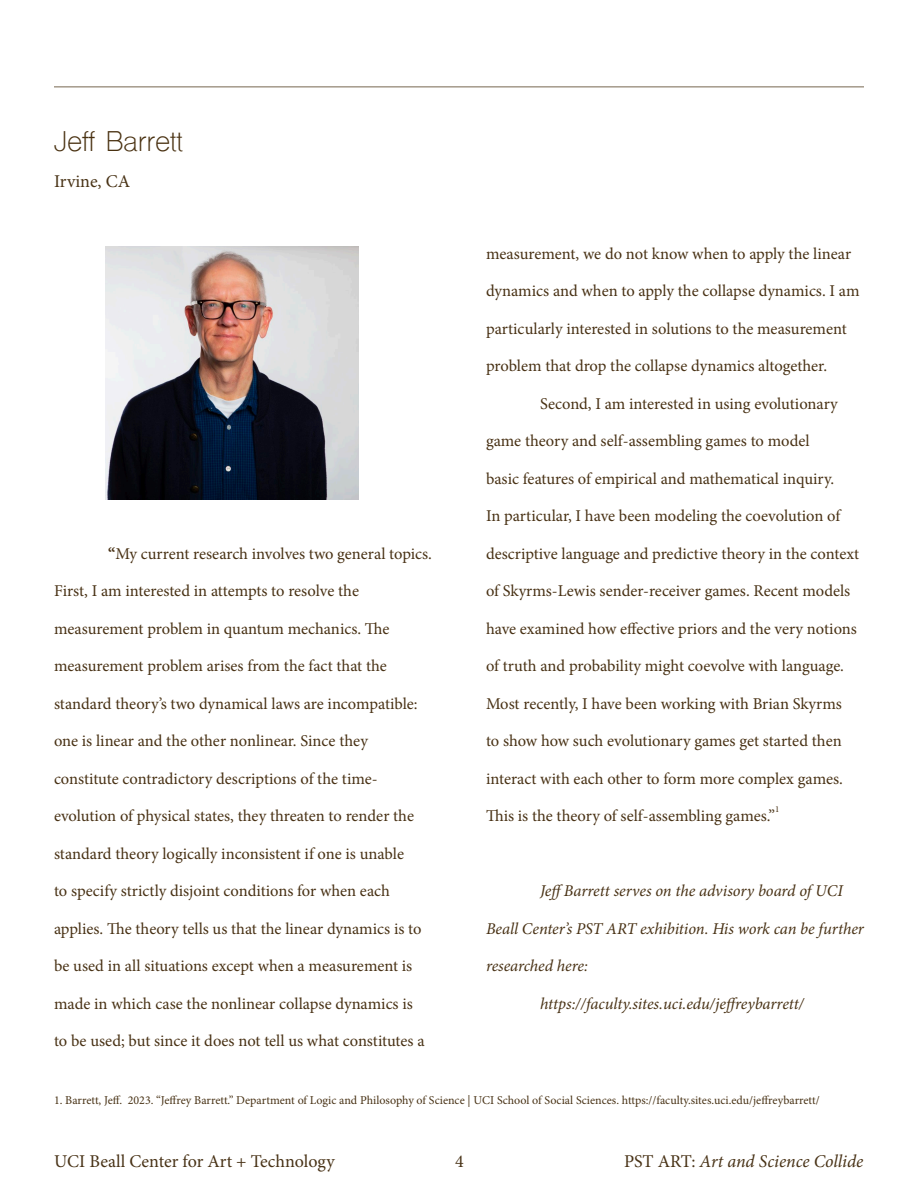
<style>
.page{position:relative;width:918px;height:1188px;background:#fff}
.page>*{position:absolute;margin:0;border:0;box-sizing:border-box;transform-origin:0 0}
.t1{font:27px "Shree Dev 0714";color:#493111}
.t2{font:18px "Minion Pro";color:#483216}
.t3{font:italic 18px "Minion Pro";letter-spacing:-.005em;color:#483216}
.t4{font:18px "Minion Pro";color:#483215}
.t5{font:16.5px "Minion Pro";letter-spacing:-.005em;color:#483114}
.t6{font:italic 16.5px "Minion Pro";letter-spacing:-.005em;color:#483114}
.t7{font:12px "Minion Pro";color:#483215}
.t8{font:9px "Minion Pro";color:#483114}
.s1{font-weight:700}
.s2{font-style:normal}
</style>
<div class="page">
<hr style="left:54px;top:86px;width:810px;height:2px;background:#483215">
<img style="left:106px;top:247px;width:253px;height:252px">
<p class="t1" style="left:54px;top:125px;width:130px">Jeff Barrett</p>
<p class="t4" style="left:54px;top:169px;width:78px">Irvine, CA</p>
<p class="t5" style="left:108px;top:542px;width:326px"><span class="s1">“</span>My current research involves two general topics.</p>
<p class="t5" style="left:54px;top:580px;width:307px">First, I am interested in attempts to resolve the</p>
<p class="t5" style="left:54px;top:617px;width:337px">measurement problem in quantum mechanics. The</p>
<p class="t5" style="left:54px;top:655px;width:334px">measurement problem arises from the fact that the</p>
<p class="t5" style="left:54px;top:692px;width:365px">standard theory’s two dynamical laws are incompatible:</p>
<p class="t5" style="left:54px;top:730px;width:315px">one is linear and the other nonlinear. Since they</p>
<p class="t5" style="left:54px;top:767px;width:325px">constitute contradictory descriptions of the time-</p>
<p class="t5" style="left:54px;top:805px;width:362px">evolution of physical states, they threaten to render the</p>
<p class="t5" style="left:54px;top:842px;width:352px">standard theory logically inconsistent if one is unable</p>
<p class="t5" style="left:54px;top:880px;width:338px">to specify strictly disjoint conditions for when each</p>
<p class="t5" style="left:54px;top:917px;width:369px">applies. The theory tells us that the linear dynamics is to</p>
<p class="t5" style="left:54px;top:955px;width:360px">be used in all situations except when a measurement is</p>
<p class="t5" style="left:54px;top:992px;width:360px">made in which case the nonlinear collapse dynamics is</p>
<p class="t5" style="left:54px;top:1030px;width:372px">to be used; but since it does not tell us what constitutes a</p>
<p class="t5" style="left:486px;top:242px;width:367px">measurement, we do not know when to apply the linear</p>
<p class="t5" style="left:486px;top:280px;width:375px">dynamics and when to apply the collapse dynamics. I am</p>
<p class="t5" style="left:486px;top:317px;width:362px">particularly interested in solutions to the measurement</p>
<p class="t5" style="left:486px;top:355px;width:343px">problem that drop the collapse dynamics altogether.</p>
<p class="t5" style="left:540px;top:392px;width:299px">Second, I am interested in using evolutionary</p>
<p class="t5" style="left:486px;top:430px;width:325px">game theory and self-assembling games to model</p>
<p class="t5" style="left:486px;top:467px;width:350px">basic features of empirical and mathematical inquiry.</p>
<p class="t5" style="left:486px;top:505px;width:356px">In particular, I have been modeling the coevolution of</p>
<p class="t5" style="left:486px;top:542px;width:375px">descriptive language and predictive theory in the context</p>
<p class="t5" style="left:486px;top:580px;width:366px">of Skyrms-Lewis sender-receiver games. Recent models</p>
<p class="t5" style="left:486px;top:617px;width:372px">have examined how effective priors and the very notions</p>
<p class="t5" style="left:486px;top:655px;width:360px">of truth and probability might coevolve with language.</p>
<p class="t5" style="left:486px;top:692px;width:357px">Most recently, I have been working with Brian Skyrms</p>
<p class="t5" style="left:486px;top:730px;width:357px">to show how such evolutionary games get started then</p>
<p class="t5" style="left:486px;top:767px;width:358px">interact with each other to form more complex games.</p>
<p class="t5" style="left:486px;top:805px;width:291px">This is the theory of self-assembling games.”</p>
<p class="t8" style="left:775px;top:803px;width:6px">1</p>
<p class="t6" style="left:540px;top:880px;width:304px">JeffBarrett serves on the advisory board of UCI</p>
<p class="t6" style="left:486px;top:917px;width:379px">Beall Center’s PST ART exhibition. His work can be further</p>
<p class="t6" style="left:486px;top:955px;width:104px">researched here:</p>
<p class="t6" style="left:540px;top:992px;width:266px">https://faculty.sites.uci.edu/jeffreybarrett/</p>
<p class="t7" style="left:54px;top:1092px;width:767px">1. Barrett, Jeff. 2023. “Jeffrey Barrett.” Department of Logic and Philosophy of Science | UCI School of Social Sciences. https://faculty.sites.uci.edu/jeffreybarrett/</p>
<p class="t2" style="left:54px;top:1150px;width:282px">UCI Beall Center for Art + Technology</p>
<p class="t2" style="left:455px;top:1150px;width:10px">4</p>
<p class="t3" style="left:624px;top:1149px;width:241px"><span class="s2">PST ART:</span> Art and Science Collide</p>
</div>
